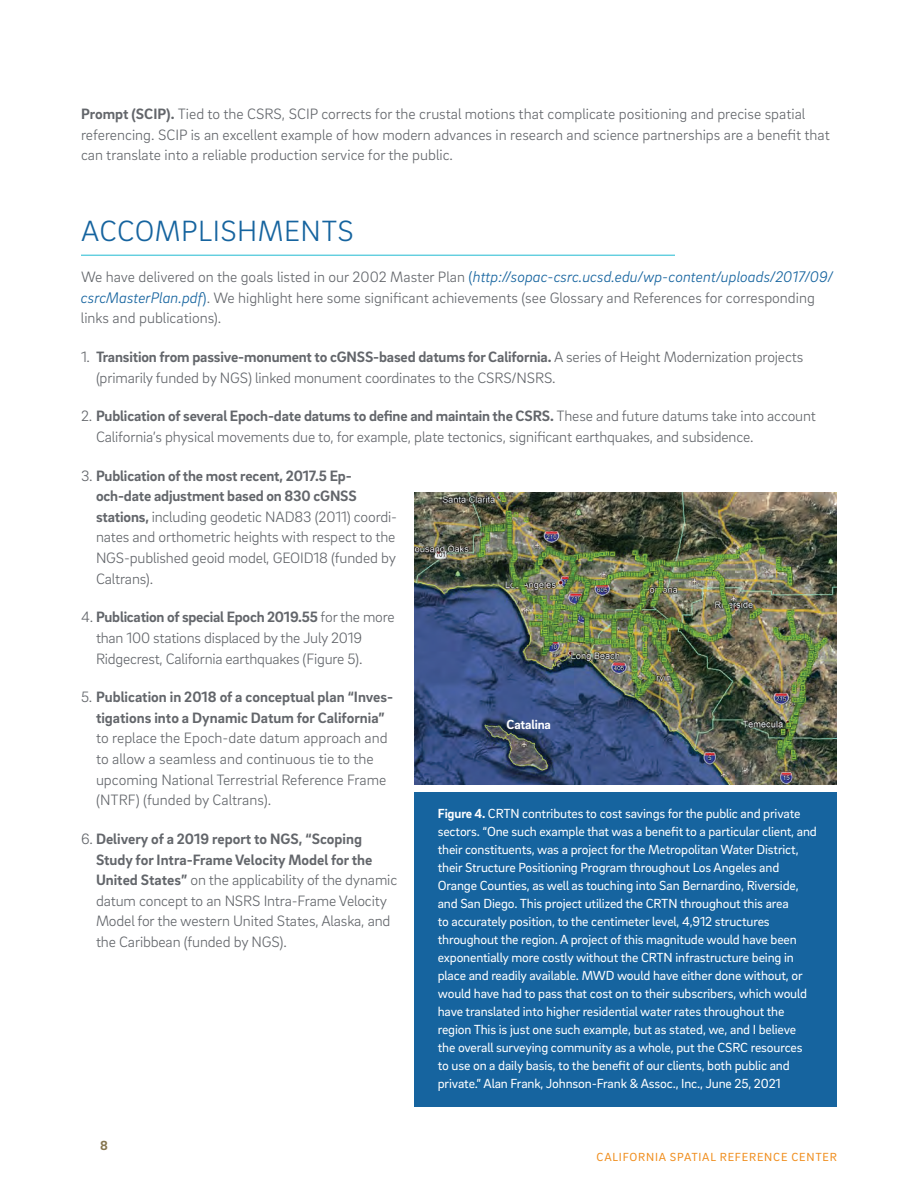
<style>
.page{position:relative;width:918px;height:1188px;background:#fff}
.page>*{position:absolute;margin:0;border:0;box-sizing:border-box;transform-origin:0 0}
.secondheader{font:300 30px "Brix Sans";letter-spacing:.015em;color:#16649f}
.text{font:italic 300 15.75px "Brix Sans";color:#16649f}
.bullet{font:300 15.3px/20.5px "Brix Sans";letter-spacing:-.01em;color:#63666b}
.text-2{font:300 15.3px/20.5px "Brix Sans";color:#63666b}
.text-3{font:13.5px/18px "Brix Sans";letter-spacing:-.01em;color:#fff}
.text-4{font:700 13.5px "Brix Sans";letter-spacing:-.01em;color:#fff}
.t1{font:700 13.5px "Brix Sans";color:#86764f}
.t2{font:12px "Brix Sans";letter-spacing:.065em;color:#f08f20}
.s1{font-weight:700}
.s2{font-style:normal;font-size:15.3px;color:#63666b}
.s3{font-style:normal}
.s4{font-style:italic;font-size:15.75px;color:#16649f}
.s5{font-size:15.75px;color:#16649f}
</style>
<div class="page">
<hr style="left:81px;top:255px;width:594px;height:1px;background:#20bbd2">
<img style="left:415px;top:492px;width:422px;height:292px">
<div style="left:415px;top:792px;width:422px;height:315px;background:#16649f"></div>
<p class="text-2" style="left:81px;top:103px;width:750px"><span class="s1">Prompt (SCIP).</span> Tied to the CSRS, SCIP corrects for the crustal motions that complicate positioning and precise spatial referencing. SCIP is an excellent example of how modern advances in research and science partnerships are a benefit that can translate into a reliable production service for the public.</p>
<p class="secondheader" style="left:81px;top:212px;width:274px">ACCOMPLISHMENTS</p>
<p class="text" style="left:81px;top:267px;width:754px"><span class="s2">We have delivered on the goals listed in our 2002 Master Plan</span> <span class="s3">(</span>http://sopac-csrc.ucsd.edu/wp-content/uploads/2017/09/</p>
<p class="text-2" style="left:81px;top:287px;width:735px"><span class="s4">csrcMasterPlan.pdf</span><span class="s5">)</span>. We highlight here some significant achievements (see Glossary and References for corresponding links and publications).</p>
<p class="bullet" style="left:96px;top:346px;width:709px;text-indent:-15px">1. <span class="s1">Transition from passive-monument to cGNSS-based datums for California.</span> A series of Height Modernization projects (primarily funded by NGS) linked monument coordinates to the CSRS/NSRS.</p>
<p class="bullet" style="left:96px;top:405px;width:722px;text-indent:-15px">2. <span class="s1">Publication of several Epoch-date datums to define and maintain the CSRS.</span> These and future datums take into account<br>California’s physical movements due to, for example, plate tectonics, significant earthquakes, and subsidence.</p>
<p class="bullet" style="left:96px;top:465px;width:303px;text-indent:-15px">3. <span class="s1">Publication of the most recent, 2017.5 Ep&shy;och-date adjustment based on 830 cGNSS stations,</span> including geodetic NAD83 (2011) coordi&shy;nates and orthometric heights with respect to the NGS-published geoid model, GEOID18 (funded by Caltrans).</p>
<p class="bullet" style="left:96px;top:606px;width:300px;text-indent:-15px">4. <span class="s1">Publication of special Epoch 2019.55</span> for the more than 100 stations displaced by the July 2019<br>Ridgecrest, California earthquakes (Figure 5).</p>
<p class="bullet" style="left:96px;top:686px;width:299px;text-indent:-15px">5. <span class="s1">Publication in 2018 of a conceptual plan “Inves&shy;tigations into a Dynamic Datum for California” </span>to replace the Epoch-date datum approach and to allow a seamless and continuous tie to the upcoming National Terrestrial Reference Frame (NTRF) (funded by Caltrans).</p>
<p class="bullet" style="left:96px;top:828px;width:303px;text-indent:-15px">6. <span class="s1">Delivery of a 2019 report to NGS, “Scoping Study for Intra-Frame Velocity Model for the United States”</span> on the applicability of the dynamic datum concept to an NSRS Intra-Frame Velocity Model for the western United States, Alaska, and the Caribbean (funded by NGS).</p>
<p class="text-4" style="left:507px;top:716px;width:46px">Catalina</p>
<p class="text-3" style="left:438px;top:804px;width:381px"><span class="s1">Figure 4.</span> CRTN contributes to cost savings for the public and private sectors. “One such example that was a benefit to a particular client, and their constituents, was a project for the Metropolitan Water District, their Structure Positioning Program throughout Los Angeles and Orange Counties, as well as touching into San Bernardino, Riverside, and San Diego. This project utilized the CRTN throughout this area<br>to accurately position, to the centimeter level, 4,912 structures throughout the region. A project of this magnitude would have been exponentially more costly without the CRTN infrastructure being in place and readily available. MWD would have either done without, or would have had to pass that cost on to their subscribers, which would have translated into higher residential water rates throughout the region This is just one such example, but as stated, we, and I believe the overall surveying community as a whole, put the CSRC resources to use on a daily basis, to the benefit of our clients, both public and private.” Alan Frank, Johnson-Frank &amp; Assoc., Inc., June 25, 2021</p>
<p class="t1" style="left:100px;top:1137px;width:9px">8</p>
<p class="t2" style="left:597px;top:1149px;width:242px">CALIFORNIA SPATIAL REFERENCE CENTER</p>
</div>
